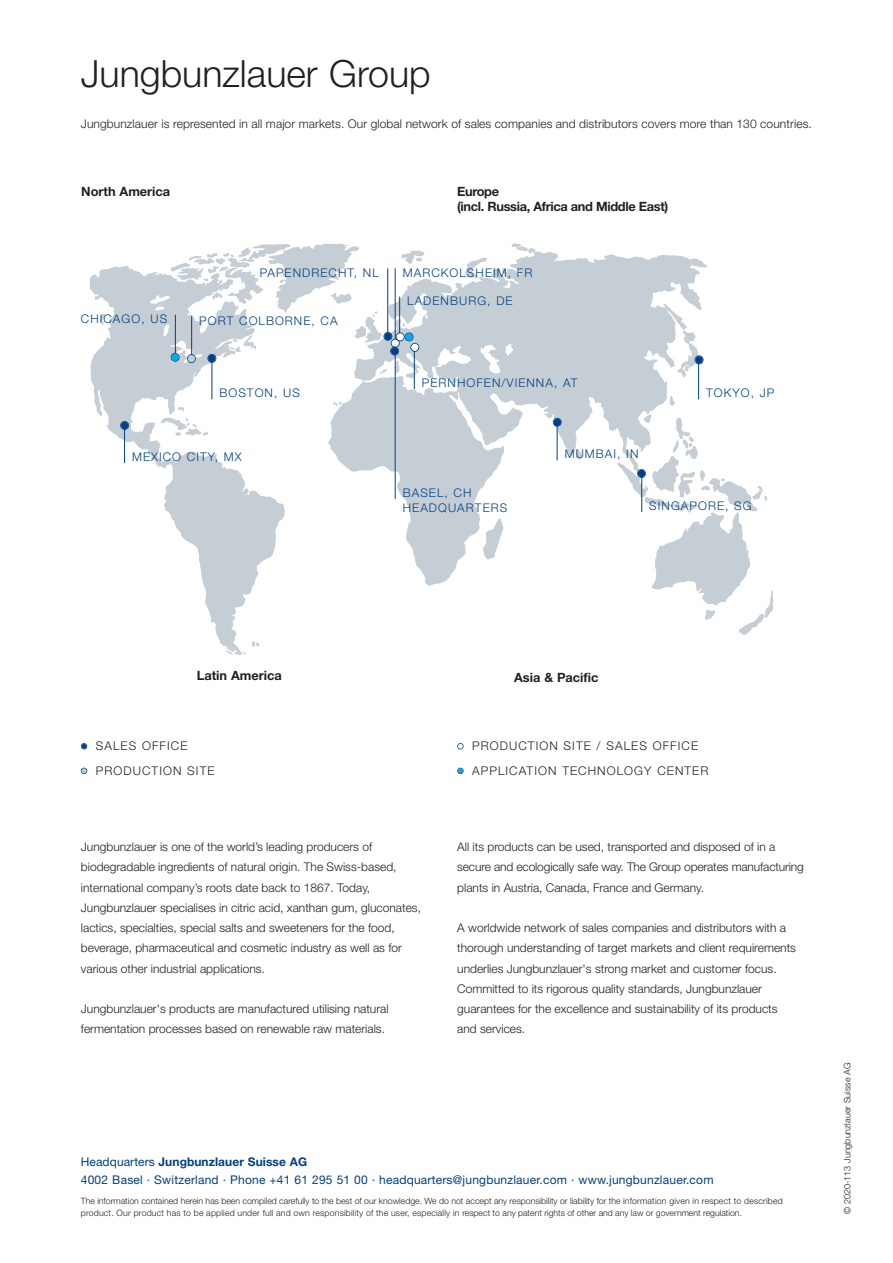
<style>
.page{position:relative;width:893px;height:1263px;background:#fff}
.page>*{position:absolute;margin:0;border:0;box-sizing:border-box;transform-origin:0 0}
.t1{font:300 37.5px "Helvetica Neue";color:#231f20}
.t2{font:700 12.75px/15px "Helvetica Neue";letter-spacing:-.03em;color:#231f20}
.t3{font:700 12.75px "Helvetica Neue";color:#231f20}
.t4{font:300 12px/20.2px "Helvetica Neue";color:#231f20}
.t5{font:300 12px/14.9px "Helvetica Neue";letter-spacing:.09em;color:#014086}
.t6{font:12px/18px "Helvetica Neue";letter-spacing:.015em;color:#014086}
.t7{font:300 12px "Helvetica Neue";letter-spacing:.09em;color:#231f20}
.t8{font:300 9px "Helvetica Neue";color:#231f20}
.t9{font:300 8.7px/12px "Helvetica Neue";color:#231f20}
.s1{font-weight:700}
</style>
<div class="page">
<svg style="left:328px;top:243px;width:379px;height:343px;fill:#c5ced5"></svg>
<svg style="left:483px;top:518px;width:21px;height:42px"></svg>
<svg style="left:669px;top:396px;width:6px;height:10px"></svg>
<svg style="left:575px;top:449px;width:7px;height:11px"></svg>
<svg style="left:465px;top:257px;width:22px;height:21px"></svg>
<svg style="left:434px;top:301px;width:14px;height:10px"></svg>
<svg style="left:333px;top:402px;width:9px;height:4px"></svg>
<svg style="left:431px;top:380px;width:7px;height:3px"></svg>
<svg style="left:90px;top:266px;width:195px;height:389px"></svg>
<svg style="left:177px;top:407px;width:7px;height:5px"></svg>
<svg style="left:161px;top:418px;width:48px;height:18px"></svg>
<svg style="left:100px;top:314px;width:5px;height:11px"></svg>
<svg style="left:480px;top:343px;width:33px;height:31px"></svg>
<div style="left:553px;top:421px;width:7px;height:6px;border:2px solid #fff;border-radius:50%"></div>
<svg style="left:617px;top:414px;width:157px;height:221px"></svg>
<svg style="left:150px;top:244px;width:275px;height:135px"></svg>
<svg style="left:677px;top:330px;width:24px;height:47px"></svg>
<div style="left:695px;top:358px;width:6px;height:7px;border:2px solid #fff;border-radius:50%"></div>
<hr style="left:212px;top:361px;width:1px;height:38px;background:#014086">
<hr style="left:124px;top:424px;width:1px;height:39px;background:#014086">
<hr style="left:641px;top:473px;width:1px;height:39px;background:#014086">
<hr style="left:698px;top:361px;width:1px;height:38px;background:#014086">
<hr style="left:557px;top:422px;width:1px;height:38px;background:#014086">
<hr style="left:414px;top:350px;width:1px;height:39px;background:#014086">
<hr style="left:399px;top:297px;width:1px;height:38px;background:#014086">
<hr style="left:191px;top:316px;width:1px;height:39px;background:#014086">
<hr style="left:395px;top:350px;width:1px;height:149px;background:#014086">
<hr style="left:395px;top:268px;width:1px;height:73px;background:#014086">
<hr style="left:387px;top:268px;width:1px;height:70px;background:#014086">
<div style="left:457px;top:743px;width:7px;height:6px;border:2px solid #014086;border-radius:50%"></div>
<div style="left:457px;top:768px;width:7px;height:6px;border:2px solid #014086;border-radius:50%"></div>
<div style="left:411px;top:344px;width:8px;height:7px;background:#fff;border-radius:50%"></div>
<div style="left:410px;top:343px;width:9px;height:9px;border:2px solid #014086;border-radius:50%"></div>
<div style="left:396px;top:333px;width:8px;height:8px;background:#fff;border-radius:50%"></div>
<div style="left:396px;top:332px;width:9px;height:9px;border:2px solid #014086;border-radius:50%"></div>
<div style="left:392px;top:339px;width:7px;height:8px;background:#fff;border-radius:50%"></div>
<div style="left:391px;top:339px;width:9px;height:9px;border:2px solid #014086;border-radius:50%"></div>
<svg style="left:81px;top:743px;width:6px;height:6px"></svg>
<svg style="left:81px;top:768px;width:6px;height:6px"></svg>
<div style="left:188px;top:355px;width:7px;height:7px;background:#b8cfdc;border-radius:50%"></div>
<div style="left:187px;top:354px;width:9px;height:9px;border:2px solid #014086;border-radius:50%"></div>
<hr style="left:175px;top:315px;width:1px;height:38px;background:#014086">
<div style="left:171px;top:354px;width:8px;height:7px;background:#00aeef;border-radius:50%"></div>
<div style="left:171px;top:353px;width:9px;height:9px;border:2px solid #014086;border-radius:50%"></div>
<div style="left:405px;top:333px;width:8px;height:8px;background:#00aeef;border-radius:50%"></div>
<div style="left:405px;top:332px;width:9px;height:9px;border:2px solid #014086;border-radius:50%"></div>
<div style="left:121px;top:422px;width:7px;height:7px;background:#014086;border-radius:50%"></div>
<div style="left:120px;top:421px;width:9px;height:9px;border:2px solid #014086;border-radius:50%"></div>
<div style="left:208px;top:355px;width:8px;height:7px;background:#014086;border-radius:50%"></div>
<div style="left:207px;top:354px;width:9px;height:9px;border:2px solid #014086;border-radius:50%"></div>
<div style="left:384px;top:333px;width:8px;height:7px;background:#014086;border-radius:50%"></div>
<div style="left:383px;top:332px;width:9px;height:9px;border:2px solid #014086;border-radius:50%"></div>
<div style="left:391px;top:347px;width:7px;height:8px;background:#014086;border-radius:50%"></div>
<div style="left:390px;top:347px;width:9px;height:8px;border:2px solid #014086;border-radius:50%"></div>
<div style="left:554px;top:418px;width:7px;height:8px;background:#014086;border-radius:50%"></div>
<div style="left:553px;top:418px;width:9px;height:9px;border:2px solid #014086;border-radius:50%"></div>
<div style="left:638px;top:470px;width:7px;height:7px;background:#014086;border-radius:50%"></div>
<div style="left:637px;top:469px;width:9px;height:9px;border:2px solid #014086;border-radius:50%"></div>
<div style="left:695px;top:356px;width:8px;height:7px;background:#014086;border-radius:50%"></div>
<div style="left:695px;top:355px;width:8px;height:9px;border:2px solid #014086;border-radius:50%"></div>
<h1 class="t1" style="left:81px;top:60px;width:351px">Jungbunzlauer Group</h1>
<p class="t4" style="left:81px;top:114px;width:732px">Jungbunzlauer is represented in all major markets. Our global network of sales companies and distributors covers more than 130 countries.</p>
<p class="t3" style="left:81px;top:187px;width:91px">North America</p>
<p class="t5" style="left:81px;top:313px;width:88px">CHICAGO, US</p>
<p class="t2" style="left:457px;top:185px;width:213px">Europe<br>(incl. Russia, Africa and Middle East)</p>
<p class="t5" style="left:260px;top:266px;width:121px">PAPENDRECHT, NL</p>
<p class="t5" style="left:403px;top:266px;width:131px">MARCKOLSHEIM, FR</p>
<p class="t5" style="left:199px;top:314px;width:140px">PORT COLBORNE, CA</p>
<p class="t5" style="left:219px;top:387px;width:82px">BOSTON, US</p>
<p class="t5" style="left:407px;top:295px;width:107px">LADENBURG, DE</p>
<p class="t5" style="left:422px;top:376px;width:157px">PERNHOFEN/VIENNA, AT</p>
<p class="t5" style="left:132px;top:450px;width:111px">MEXICO CITY, MX</p>
<p class="t5" style="left:565px;top:448px;width:75px">MUMBAI, IN</p>
<p class="t5" style="left:706px;top:387px;width:70px">TOKYO, JP</p>
<p class="t5" style="left:403px;top:486px;width:106px">BASEL, CH<br>HEADQUARTERS</p>
<p class="t5" style="left:649px;top:499px;width:104px">SINGAPORE, SG</p>
<p class="t3" style="left:197px;top:671px;width:87px">Latin America</p>
<p class="t3" style="left:514px;top:673px;width:86px">Asia &amp; Pacific</p>
<p class="t7" style="left:96px;top:741px;width:93px">SALES OFFICE</p>
<p class="t7" style="left:472px;top:741px;width:227px">PRODUCTION SITE / SALES OFFICE</p>
<p class="t7" style="left:96px;top:767px;width:120px">PRODUCTION SITE</p>
<p class="t4" style="left:81px;top:838px;width:342px">Jungbunzlauer is one of the world’s leading producers of biodegradable ingredients of natural origin. The Swiss-based, international company’s roots date back to 1867. Today, Jungbunzlauer specialises in citric acid, xanthan gum, gluconates, lactics, specialties, special salts and sweeteners for the food, beverage, pharmaceutical and cosmetic industry as well as for various other industrial applications.</p>
<p class="t4" style="left:81px;top:1000px;width:309px">Jungbunzlauer's products are manufactured utilising natural fermentation processes based on renewable raw materials.</p>
<p class="t7" style="left:472px;top:767px;width:238px">APPLICATION TECHNOLOGY CENTER</p>
<p class="t4" style="left:457px;top:838px;width:348px">All its products can be used, transported and disposed of in a secure and ecologically safe way. The Group operates manufacturing plants in Austria, Canada, France and Germany.</p>
<p class="t4" style="left:457px;top:919px;width:340px">A worldwide network of sales companies and distributors with a thorough understanding of target markets and client requirements underlies Jungbunzlauer's strong market and customer focus.<br>Committed to its rigorous quality standards, Jungbunzlauer guarantees for the excellence and sustainability of its products and services.</p>
<p class="t6" style="left:81px;top:1154px;width:634px">Headquarters <span class="s1">Jungbunzlauer Suisse AG<br></span>4002 Basel · Switzerland · Phone +41 61 295 51 00 · headquarters@jungbunzlauer.com · www.jungbunzlauer.com</p>
<p class="t9" style="left:81px;top:1196px;width:703px">The information contained herein has been compiled carefully to the best of our knowledge. We do not accept any responsibility or liability for the information given in respect to described product. Our product has to be applied under full and own responsibility of the user, especially in respect to any patent rights of other and any law or government regulation.</p>
<p class="t8" style="left:844px;top:1214px;width:153px;rotate:-90deg">© 2020-113 Jungbunzlauer Suisse AG</p>
</div>
